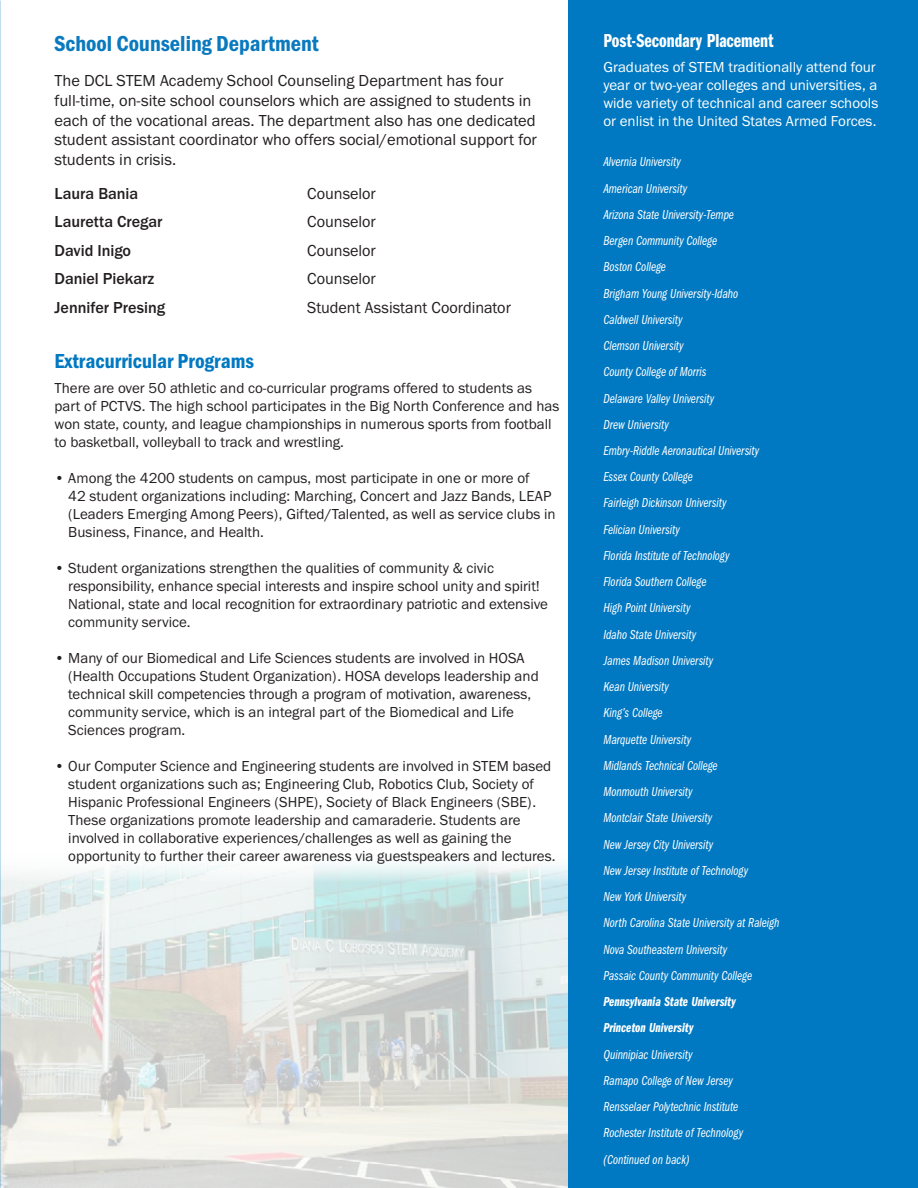
<style>
.page{position:relative;width:918px;height:1188px;background:#fff}
.page>*{position:absolute;margin:0;border:0;box-sizing:border-box;transform-origin:0 0}
.t1{font:22.5px "Franklin Gothic URW Con Dem";color:#0a79be}
.t2{font:21px "Franklin Gothic URW Con Dem";color:#0079c2}
.t3{font:19.5px "Franklin Gothic URW Com Dem";color:#fff}
.t4{font:16.5px/19.8px "Franklin Gothic URW Boo";color:#231f20}
.t5{font:500 16.5px "Franklin Gothic URW";color:#231f20}
.t6{font:15px/18px "Franklin Gothic URW Boo";color:#231f20}
.t7{font:15px/18px "Franklin Gothic URW Boo";color:#fff}
.t8{font:13.5px "Franklin Gothic URW Com Boo Ita";color:#fff}
.t9{font:13.5px "Franklin Gothic URW Com Dem Ita";color:#fff}
</style>
<div class="page">
<img style="left:1px;top:863px;width:567px;height:325px">
<div style="left:568px;top:0;width:350px;height:1188px;background:#0079c2"></div>
<p class="t1" style="left:54px;top:29px;width:266px">School Counseling Department</p>
<p class="t4" style="left:55px;top:70px;width:484px">The DCL STEM Academy School Counseling Department has four full-time, on-site school counselors which are assigned to students in each of the vocational areas. The department also has one dedicated student assistant coordinator who offers social/emotional support for students in crisis.</p>
<p class="t5" style="left:55px;top:183px;width:85px">Laura Bania</p>
<p class="t5" style="left:55px;top:212px;width:110px">Lauretta Cregar</p>
<p class="t5" style="left:55px;top:240px;width:78px">David Inigo</p>
<p class="t5" style="left:55px;top:269px;width:101px">Daniel Piekarz</p>
<p class="t5" style="left:55px;top:297px;width:112px">Jennifer Presing</p>
<p class="t4" style="left:307px;top:183px;width:70px">Counselor</p>
<p class="t4" style="left:307px;top:212px;width:70px">Counselor</p>
<p class="t4" style="left:307px;top:240px;width:70px">Counselor</p>
<p class="t4" style="left:307px;top:269px;width:70px">Counselor</p>
<p class="t4" style="left:307px;top:297px;width:205px">Student Assistant Coordinator</p>
<p class="t2" style="left:55px;top:347px;width:201px">Extracurricular Programs</p>
<p class="t6" style="left:55px;top:378px;width:506px">There are over 50 athletic and co-curricular programs offered to students as part of PCTVS. The high school participates in the Big North Conference and has won state, county, and league championships in numerous sports from football to basketball, volleyball to track and wrestling.</p>
<p class="t6" style="left:68px;top:468px;width:489px;text-indent:-14px">• Among the 4200 students on campus, most participate in one or more of<br>42 student organizations including: Marching, Concert and Jazz Bands, LEAP (Leaders Emerging Among Peers), Gifted/Talented, as well as service clubs in Business, Finance, and Health.</p>
<p class="t6" style="left:68px;top:558px;width:481px;text-indent:-14px">• Student organizations strengthen the qualities of community &amp; civic responsibility, enhance special interests and inspire school unity and spirit!<br>National, state and local recognition for extraordinary patriotic and extensive community service.</p>
<p class="t6" style="left:68px;top:648px;width:472px;text-indent:-14px">• Many of our Biomedical and Life Sciences students are involved in HOSA (Health Occupations Student Organization). HOSA develops leadership and technical skill competencies through a program of motivation, awareness, community service, which is an integral part of the Biomedical and Life Sciences program.</p>
<p class="t6" style="left:68px;top:756px;width:489px;text-indent:-14px">• Our Computer Science and Engineering students are involved in STEM based student organizations such as; Engineering Club, Robotics Club, Society of Hispanic Professional Engineers (SHPE), Society of Black Engineers (SBE).<br>These organizations promote leadership and camaraderie. Students are involved in collaborative experiences/challenges as well as gaining the opportunity to further their career awareness via guestspeakers and lectures.</p>
<p class="t3" style="left:603px;top:27px;width:172px">Post-Secondary Placement</p>
<p class="t7" style="left:603px;top:58px;width:276px">Graduates of STEM traditionally attend four year or two-year colleges and universities, a wide variety of technical and career schools or enlist in the United States Armed Forces.</p>
<p class="t8" style="left:603px;top:154px;width:79px">Alvernia University</p>
<p class="t8" style="left:603px;top:181px;width:85px">American University</p>
<p class="t8" style="left:603px;top:207px;width:132px">Arizona State University-Tempe</p>
<p class="t8" style="left:603px;top:233px;width:115px">Bergen Community College</p>
<p class="t8" style="left:603px;top:259px;width:64px">Boston College</p>
<p class="t8" style="left:603px;top:286px;width:136px">Brigham Young University-Idaho</p>
<p class="t8" style="left:603px;top:312px;width:81px">Caldwell University</p>
<p class="t8" style="left:603px;top:338px;width:82px">Clemson University</p>
<p class="t8" style="left:603px;top:364px;width:105px">County College of Morris</p>
<p class="t8" style="left:603px;top:391px;width:112px">Delaware Valley University</p>
<p class="t8" style="left:603px;top:417px;width:67px">Drew University</p>
<p class="t8" style="left:603px;top:443px;width:157px">Embry-Riddle Aeronautical University</p>
<p class="t8" style="left:603px;top:469px;width:91px">Essex County College</p>
<p class="t8" style="left:603px;top:496px;width:125px">Fairleigh Dickinson University</p>
<p class="t8" style="left:603px;top:522px;width:78px">Felician University</p>
<p class="t8" style="left:603px;top:548px;width:128px">Florida Institute of Technology</p>
<p class="t8" style="left:603px;top:574px;width:105px">Florida Southern College</p>
<p class="t8" style="left:603px;top:601px;width:89px">High Point University</p>
<p class="t8" style="left:603px;top:627px;width:94px">Idaho State University</p>
<p class="t8" style="left:603px;top:653px;width:111px">James Madison University</p>
<p class="t8" style="left:603px;top:679px;width:67px">Kean University</p>
<p class="t8" style="left:603px;top:706px;width:61px">King’s College</p>
<p class="t8" style="left:603px;top:732px;width:89px">Marquette University</p>
<p class="t8" style="left:603px;top:758px;width:116px">Midlands Technical College</p>
<p class="t8" style="left:603px;top:784px;width:91px">Monmouth University</p>
<p class="t8" style="left:603px;top:811px;width:110px">Montclair State University</p>
<p class="t8" style="left:603px;top:837px;width:111px">New Jersey City University</p>
<p class="t8" style="left:603px;top:863px;width:146px">New Jersey Institute of Technology</p>
<p class="t8" style="left:603px;top:889px;width:84px">New York University</p>
<p class="t8" style="left:603px;top:916px;width:178px">North Carolina State University at Raleigh</p>
<p class="t8" style="left:603px;top:942px;width:125px">Nova Southeastern University</p>
<p class="t8" style="left:603px;top:968px;width:150px">Passaic County Community College</p>
<p class="t9" style="left:603px;top:994px;width:134px">Pennsylvania State University</p>
<p class="t9" style="left:603px;top:1020px;width:92px">Princeton University</p>
<p class="t8" style="left:603px;top:1047px;width:91px">Quinnipiac University</p>
<p class="t8" style="left:603px;top:1073px;width:131px">Ramapo College of New Jersey</p>
<p class="t8" style="left:603px;top:1099px;width:136px">Rensselaer Polytechnic Institute</p>
<p class="t8" style="left:603px;top:1126px;width:141px">Rochester Institute of Technology</p>
<p class="t8" style="left:603px;top:1152px;width:88px">(Continued on back)</p>
</div>
